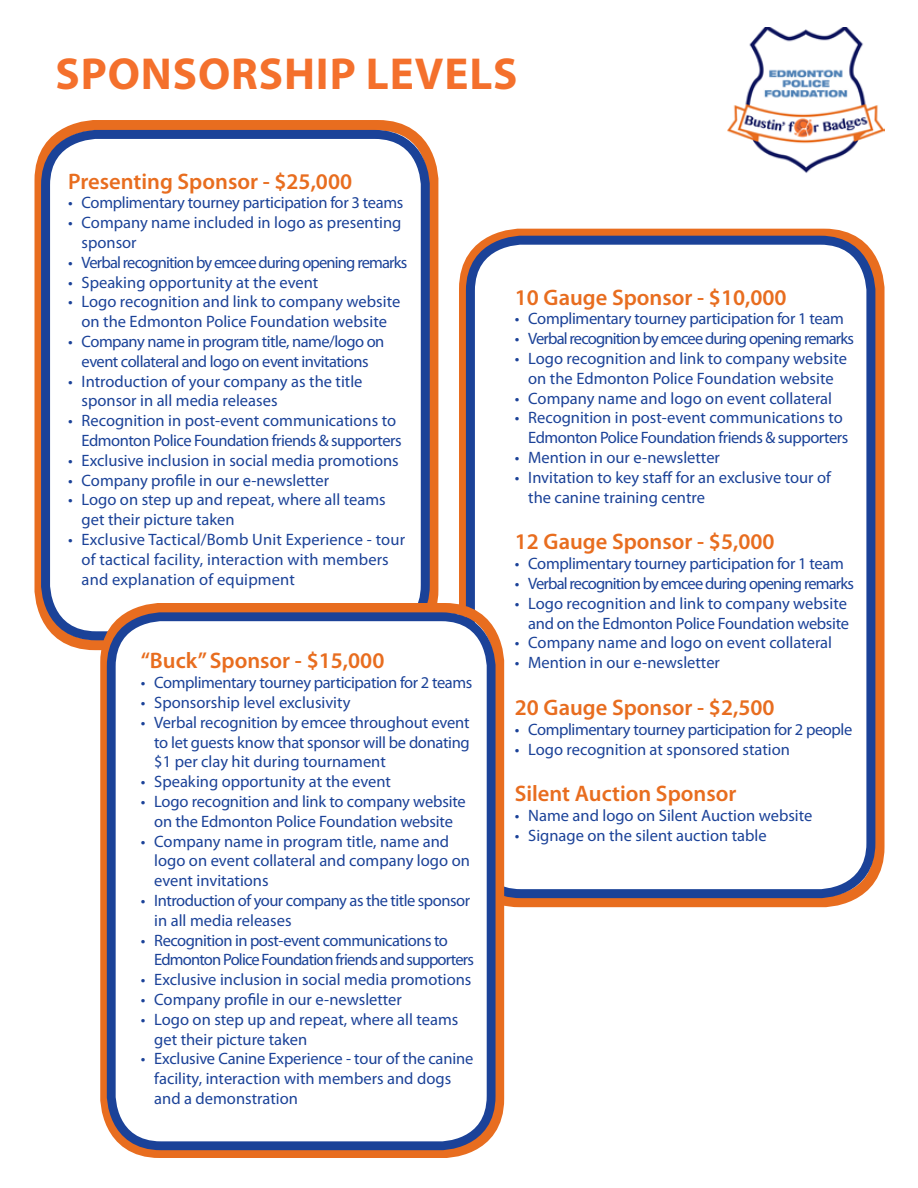
<style>
.page{position:relative;width:918px;height:1188px;background:#fff}
.page>*{position:absolute;margin:0;border:0;box-sizing:border-box;transform-origin:0 0}
.t1{font:700 45px "Myriad Pro";letter-spacing:.02em;color:#f4702c}
.t2{font:600 22.5px "Myriad Pro";color:#e86d1f}
.t3{font:16.5px/19.8px "Myriad Pro";color:#1b4298}
.t4{font:16.5px/19.8px "Myriad Pro";letter-spacing:-.03em;color:#1b4298}
.t5{font:16.5px/19.8px "Myriad Pro";letter-spacing:-.05em;color:#1b4298}
.t6{font:16.5px/19.8px "Myriad Pro";letter-spacing:-.02em;color:#1b4298;text-align:right}
.t7{font:16.5px "Myriad Pro";letter-spacing:-.025em;color:#1b4298}
</style>
<div class="page">
<img style="left:727px;top:27px;width:157px;height:146px">
<div style="left:459px;top:229px;width:426px;height:678px;border:10px solid #e86d1f;border-radius:55px"></div>
<div style="left:466px;top:236px;width:409px;height:662px;border:9px solid #1b4298;border-radius:51px"></div>
<div style="left:35px;top:120px;width:403px;height:530px;border:10px solid #e86d1f;border-radius:55px"></div>
<div style="left:41px;top:130px;width:389px;height:510px;border:9px solid #1b4298;border-radius:51px"></div>
<div style="left:100px;top:603px;width:404px;height:555px;border:10px solid #e86d1f;border-radius:54px"></div>
<div style="left:111px;top:617px;width:380px;height:529px;background:#fff;border-radius:50px"></div>
<div style="left:107px;top:612px;width:389px;height:538px;border:9px solid #1b4298;border-radius:50px"></div>
<h1 class="t1" style="left:56px;top:45px;width:464px">SPONSORSHIP LEVELS</h1>
<h2 class="t2" style="left:68px;top:167px;width:286px">Presenting Sponsor - $25,000</h2>
<p class="t6" style="left:68px;top:193px;width:337px">• Complimentary tourney participation for 3 teams</p>
<p class="t3" style="left:82px;top:212px;width:321px;text-indent:-13px">• Company name included in logo as presenting sponsor</p>
<p class="t5" style="left:68px;top:252px;width:341px">• Verbal recognition by emcee during opening remarks</p>
<p class="t3" style="left:68px;top:272px;width:252px">• Speaking opportunity at the event</p>
<p class="t3" style="left:68px;top:292px;width:334px;text-align:center">• Logo recognition and link to company website on the Edmonton Police Foundation website</p>
<p class="t4" style="left:68px;top:331px;width:318px;text-align:center">• Company name in program title, name/logo on event collateral and logo on event invitations</p>
<p class="t3" style="left:82px;top:371px;width:282px;text-indent:-13px">• Introduction of your company as the title sponsor in all media releases</p>
<p class="t4" style="left:82px;top:410px;width:322px;text-indent:-13px">• Recognition in post-event communications to<br>Edmonton Police Foundation friends &amp; supporters</p>
<p class="t3" style="left:68px;top:450px;width:332px">• Exclusive inclusion in social media promotions</p>
<p class="t3" style="left:68px;top:470px;width:263px">• Company profile in our e-newsletter</p>
<p class="t3" style="left:82px;top:490px;width:306px;text-indent:-13px">• Logo on step up and repeat, where all teams get their picture taken</p>
<p class="t3" style="left:82px;top:529px;width:325px;text-indent:-13px">• Exclusive Tactical/Bomb Unit Experience - tour of tactical facility, interaction with members and explanation of equipment</p>
<h2 class="t2" style="left:141px;top:646px;width:245px">“Buck” Sponsor - $15,000</h2>
<p class="t7" style="left:141px;top:672px;width:333px">• Complimentary tourney participation for 2 teams</p>
<p class="t3" style="left:141px;top:692px;width:211px">• Sponsorship level exclusivity</p>
<p class="t3" style="left:154px;top:712px;width:317px;text-align:justify;text-indent:-13px">• Verbal recognition by emcee throughout event to let guests know that sponsor will be donating $1 per clay hit during tournament</p>
<p class="t3" style="left:141px;top:771px;width:252px">• Speaking opportunity at the event</p>
<p class="t3" style="left:141px;top:791px;width:327px;text-align:center">• Logo recognition and link to company website on the Edmonton Police Foundation website</p>
<p class="t3" style="left:154px;top:831px;width:317px;text-indent:-13px">• Company name in program title, name and logo on event collateral and company logo on event invitations</p>
<p class="t4" style="left:154px;top:890px;width:317px;text-indent:-13px">• Introduction of your company as the title sponsor in all media releases</p>
<p class="t5" style="left:154px;top:930px;width:321px;text-indent:-13px">• Recognition in post-event communications to<br>Edmonton Police Foundation friends and supporters</p>
<p class="t3" style="left:141px;top:969px;width:332px">• Exclusive inclusion in social media promotions</p>
<p class="t3" style="left:141px;top:989px;width:263px">• Company profile in our e-newsletter</p>
<p class="t3" style="left:154px;top:1009px;width:306px;text-indent:-13px">• Logo on step up and repeat, where all teams get their picture taken</p>
<p class="t3" style="left:154px;top:1049px;width:321px;text-indent:-13px">• Exclusive Canine Experience - tour of the canine facility, interaction with members and dogs and a demonstration</p>
<h2 class="t2" style="left:515px;top:283px;width:273px">10 Gauge Sponsor - $10,000</h2>
<p class="t6" style="left:515px;top:309px;width:331px">• Complimentary tourney participation for 1 team</p>
<p class="t5" style="left:515px;top:328px;width:341px">• Verbal recognition by emcee during opening remarks</p>
<p class="t3" style="left:515px;top:348px;width:334px;text-align:center">• Logo recognition and link to company website on the Edmonton Police Foundation website</p>
<p class="t3" style="left:515px;top:388px;width:319px">• Company name and logo on event collateral</p>
<p class="t4" style="left:528px;top:408px;width:322px;text-indent:-13px">• Recognition in post-event communications to<br>Edmonton Police Foundation friends &amp; supporters</p>
<p class="t3" style="left:515px;top:447px;width:207px">• Mention in our e-newsletter</p>
<p class="t3" style="left:528px;top:467px;width:304px;text-indent:-13px">• Invitation to key staff for an exclusive tour of the canine training centre</p>
<h2 class="t2" style="left:515px;top:528px;width:261px">12 Gauge Sponsor - $5,000</h2>
<p class="t6" style="left:515px;top:553px;width:331px">• Complimentary tourney participation for 1 team</p>
<p class="t5" style="left:515px;top:573px;width:341px">• Verbal recognition by emcee during opening remarks</p>
<p class="t6" style="left:515px;top:593px;width:336px">• Logo recognition and link to company website and on the Edmonton Police Foundation website</p>
<p class="t3" style="left:515px;top:633px;width:319px">• Company name and logo on event collateral</p>
<p class="t3" style="left:515px;top:652px;width:207px">• Mention in our e-newsletter</p>
<h2 class="t2" style="left:515px;top:693px;width:261px">20 Gauge Sponsor - $2,500</h2>
<p class="t7" style="left:515px;top:719px;width:339px">• Complimentary tourney participation for 2 people</p>
<p class="t3" style="left:515px;top:739px;width:277px">• Logo recognition at sponsored station</p>
<h2 class="t2" style="left:515px;top:780px;width:223px">Silent Auction Sponsor</h2>
<p class="t3" style="left:515px;top:805px;width:299px">• Name and logo on Silent Auction website</p>
<p class="t3" style="left:515px;top:825px;width:254px">• Signage on the silent auction table</p>
</div>
